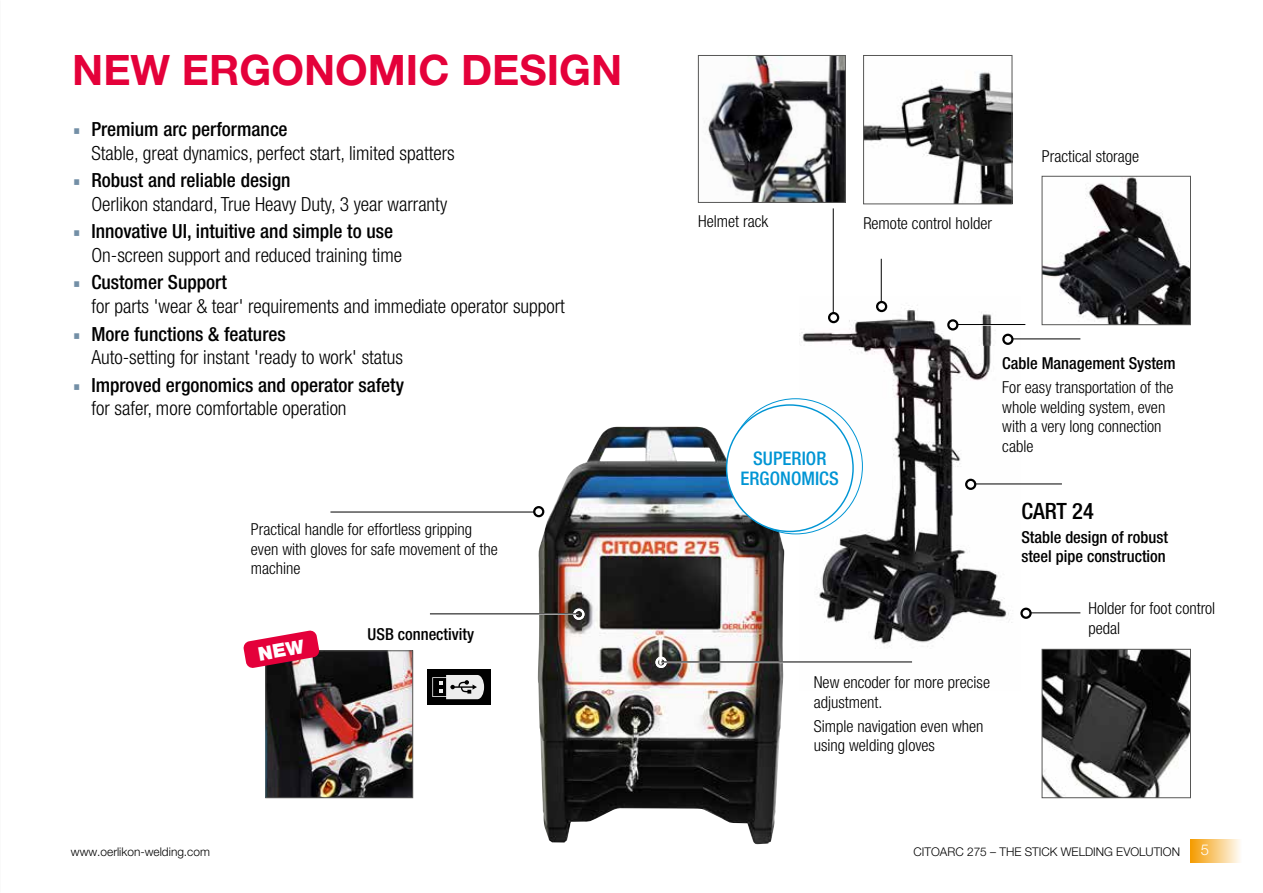
<style>
.page{position:relative;width:1263px;height:893px;background:#fff}
.page>*{position:absolute;margin:0;border:0;box-sizing:border-box;transform-origin:0 0}
.t1{font:700 42px "Helvetica Neue LT Std";color:#e4013a}
.t2{font:500 condensed 22.5px "Helvetica Neue LT Std";color:#000}
.t3{font:300 condensed 19.5px/23.4px "Helvetica Neue LT Std";color:#000}
.t4{font:500 condensed 19.5px/23.4px "Helvetica Neue LT Std";color:#000}
.t5{font:500 condensed 18.75px/20.1px "Helvetica Neue LT Std";color:#0095d4;text-align:center}
.t6{font:300 condensed 16.5px/19.5px "Helvetica Neue LT Std";color:#000}
.t7{font:500 condensed 16.5px/19.5px "Helvetica Neue LT Std";color:#000}
.t8{font:300 15px "Helvetica Neue LT Std";color:#fff}
.t9{font:300 12px "Helvetica Neue LT Std";color:#000}
.s1{font-family:"Titillium";font-stretch:normal;color:#738fa6}
.s2{font-weight:500}
.s3{font-family:"Titillium";font-weight:300;font-stretch:normal;color:#738fa6}
.s4{font-weight:300}
</style>
<div class="page">
<img style="left:799px;top:296px;width:221px;height:366px">
<img style="left:538px;top:426px;width:246px;height:418px">
<div style="left:655px;top:657px;width:12px;height:11px;border:2px solid #fff;border-radius:50%"></div>
<hr style="left:661px;top:662px;width:251px;height:1px;background:#000">
<div style="left:573px;top:609px;width:11px;height:11px;border:2px solid #fff;border-radius:50%"></div>
<hr style="left:430px;top:613px;width:148px;height:2px;background:#fff">
<hr style="left:430px;top:613px;width:148px;height:1px;background:#000">
<div style="left:427px;top:670px;width:64px;height:35px;background:#000"></div>
<svg style="left:432px;top:675px;width:52px;height:24px"></svg>
<img style="left:865px;top:72px;width:145px;height:130px">
<div style="left:863px;top:55px;width:149px;height:149px;border:1px solid #575756"></div>
<img style="left:704px;top:57px;width:139px;height:144px">
<div style="left:698px;top:55px;width:147px;height:148px;border:1px solid #575756"></div>
<img style="left:1044px;top:651px;width:145px;height:145px">
<div style="left:1042px;top:649px;width:149px;height:149px;border:1px solid #575756"></div>
<img style="left:1044px;top:178px;width:145px;height:145px">
<div style="left:1042px;top:176px;width:149px;height:149px;border:1px solid #575756"></div>
<hr style="left:833px;top:208px;width:1px;height:105px;background:#000">
<div style="left:828px;top:312px;width:11px;height:11px;border:2px solid #000;border-radius:50%"></div>
<hr style="left:881px;top:259px;width:1px;height:43px;background:#000">
<div style="left:876px;top:301px;width:11px;height:11px;border:2px solid #000;border-radius:50%"></div>
<hr style="left:957px;top:324px;width:68px;height:2px;background:#fff">
<hr style="left:957px;top:324px;width:68px;height:1px;background:#000">
<div style="left:947px;top:319px;width:11px;height:11px;border:2px solid #000;border-radius:50%"></div>
<hr style="left:330px;top:512px;width:204px;height:1px;background:#000">
<div style="left:533px;top:506px;width:11px;height:11px;border:2px solid #000;border-radius:50%"></div>
<hr style="left:1030px;top:612px;width:50px;height:1px;background:#000">
<div style="left:1020px;top:608px;width:12px;height:11px;border:2px solid #000;border-radius:50%"></div>
<svg style="left:725px;top:398px;width:138px;height:137px"></svg>
<img style="left:268px;top:653px;width:143px;height:143px">
<div style="left:266px;top:651px;width:147px;height:147px;border:1px solid #575756"></div>
<hr style="left:975px;top:484px;width:87px;height:1px;background:#000">
<div style="left:965px;top:479px;width:11px;height:11px;border:2px solid #000;border-radius:50%"></div>
<hr style="left:1012px;top:339px;width:68px;height:1px;background:#000">
<div style="left:1002px;top:334px;width:11px;height:11px;border:2px solid #000;border-radius:50%"></div>
<div style="left:1191px;top:839px;width:51px;height:24px;background:linear-gradient(to right,#f59d03,#fefdfc)"></div>
<svg style="left:243px;top:630px;width:77px;height:38px"></svg>
<h1 class="t1" style="left:72px;top:44px;width:551px">NEW ERGONOMIC DESIGN</h1>
<p class="t3" style="left:91px;top:118px;width:365px;text-indent:-19px"><span class="s1">•</span> <span class="s2">Premium arc performance<br></span>Stable, great dynamics, perfect start, limited spatters</p>
<p class="t3" style="left:91px;top:169px;width:357px;text-indent:-19px"><span class="s1">•</span> <span class="s2">Robust and reliable design<br></span>Oerlikon standard, True Heavy Duty, 3 year warranty</p>
<p class="t3" style="left:91px;top:220px;width:312px;text-indent:-19px"><span class="s1">•</span> <span class="s2">Innovative UI, intuitive and simple to use<br></span>On-screen support and reduced training time</p>
<p class="t3" style="left:91px;top:271px;width:475px;text-indent:-19px"><span class="s1">•</span> <span class="s2">Customer Support<br></span>for parts 'wear &amp; tear' requirements and immediate operator support</p>
<p class="t3" style="left:91px;top:322px;width:313px;text-indent:-19px"><span class="s1">•</span> <span class="s2">More functions &amp; features<br></span>Auto-setting for instant 'ready to work' status</p>
<p class="t4" style="left:91px;top:373px;width:314px;text-indent:-19px"><span class="s3">•</span> Improved ergonomics and operator safety <span class="s4">for safer, more comfortable operation</span></p>
<p class="t6" style="left:251px;top:520px;width:248px">Practical handle for effortless gripping even with gloves for safe movement of the machine</p>
<p class="t7" style="left:368px;top:624px;width:108px">USB connectivity</p>
<p class="t6" style="left:698px;top:211px;width:71px">Helmet rack</p>
<p class="t6" style="left:863px;top:213px;width:130px">Remote control holder</p>
<p class="t6" style="left:1042px;top:146px;width:99px">Practical storage</p>
<p class="t5" style="left:741px;top:448px;width:100px">SUPERIOR<br>ERGONOMICS</p>
<p class="t7" style="left:1002px;top:354px;width:175px">Cable Management System</p>
<p class="t6" style="left:1002px;top:377px;width:173px">For easy transportation of the whole welding system, even with a very long connection cable</p>
<p class="t2" style="left:1021px;top:497px;width:74px">CART 24</p>
<p class="t7" style="left:1021px;top:527px;width:148px">Stable design of robust steel pipe construction</p>
<p class="t6" style="left:1088px;top:598px;width:128px">Holder for foot control pedal</p>
<p class="t6" style="left:814px;top:672px;width:178px">New encoder for more precise adjustment.</p>
<p class="t6" style="left:814px;top:716px;width:171px">Simple navigation even when using welding gloves</p>
<p class="t9" style="left:71px;top:845px;width:141px">www.oerlikon-welding.com</p>
<p class="t9" style="left:913px;top:845px;width:268px">CITOARC 275 – THE STICK WELDING EVOLUTION</p>
<p class="t8" style="left:1201px;top:840px;width:10px">5</p>
</div>
